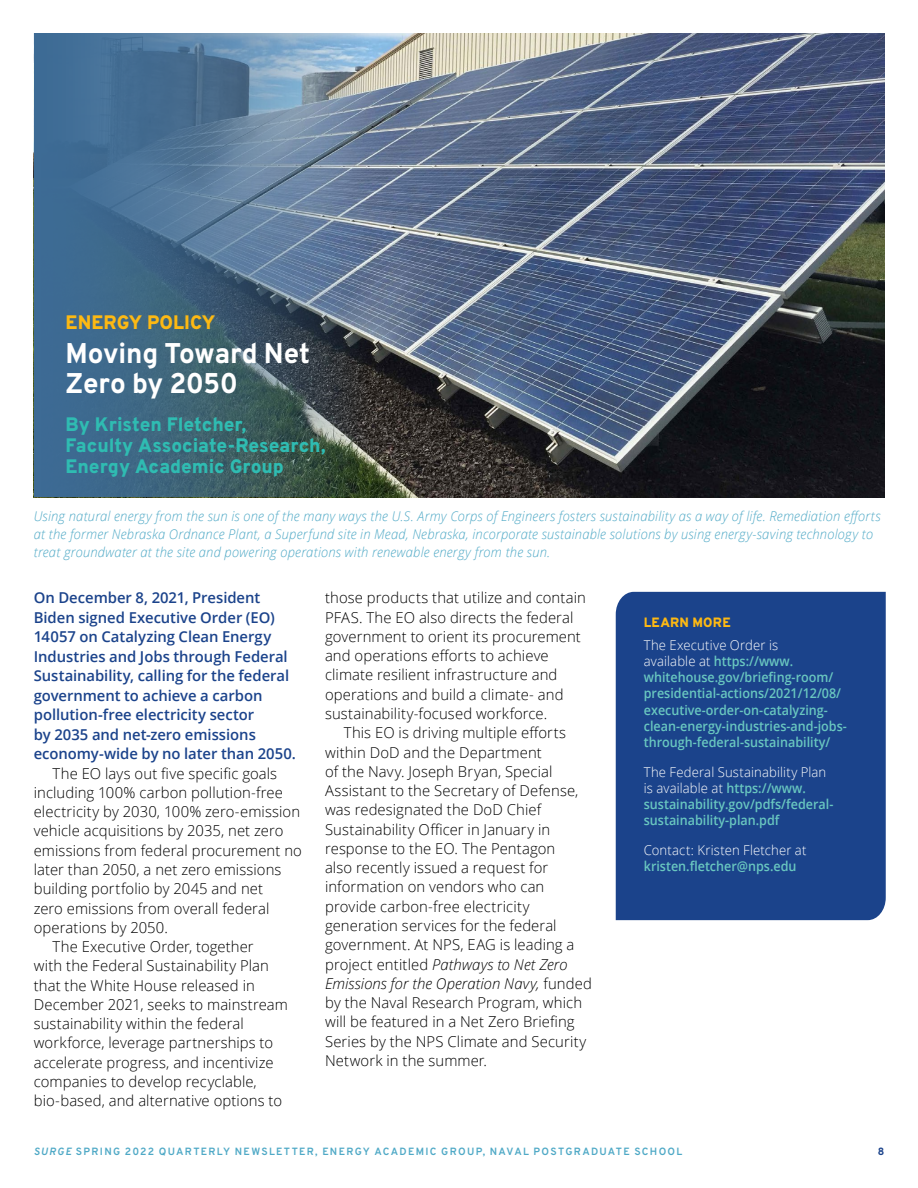
<style>
.page{position:relative;width:918px;height:1188px;background:#fff}
.page>*{position:absolute;margin:0;border:0;box-sizing:border-box;transform-origin:0 0}
.t1{font:800 28.5px/30px "Overpass";letter-spacing:-.005em;color:#fff}
.t2{font:800 19.5px/21px "Overpass";color:#2fbcb2}
.t3{font:800 19.5px "Overpass";letter-spacing:.005em;color:#fdb913}
.t4{font:300 15px/19.4px "Open Sans";letter-spacing:.005em;color:#000}
.t5{font:600 15px/19.5px "Open Sans";letter-spacing:-.005em;color:#1b438b}
.t6{font:600 13.5px/16.2px "Open Sans";color:#69c7c0;scale:.93 1}
.t7{font:italic 300 13.5px/18px "Open Sans";letter-spacing:.015em;color:#4fa9c6;scale:.96 1}
.t8{font:300 13.5px "Open Sans";letter-spacing:.01em;color:#fff}
.t9{font:800 13.5px "Overpass";letter-spacing:.015em;color:#fdb913}
.t10{font:700 10.5px "Overpass";letter-spacing:.125em;color:#4fa9c6}
.t11{font:800 10.5px "Overpass";color:#1b438b}
.s1{font-style:italic}
.s2{font-weight:300;color:#fff}
</style>
<div class="page">
<img style="left:372px;top:34px;width:512px;height:463px">
<svg style="left:34px;top:34px;width:338px;height:463px;background:#4d6e89"></svg>
<div style="left:616px;top:592px;width:270px;height:328px;background:#1b438b"></div>
<h2 class="t3" style="left:66px;top:309px;width:151px">ENERGY POLICY</h2>
<h1 class="t1" style="left:66px;top:338px;width:246px">Moving Toward Net<br>Zero by 2050</h1>
<h2 class="t2" style="left:66px;top:414px;width:262px">By Kristen Fletcher,<br>Faculty Associate-Research,<br>Energy Academic Group</h2>
<p class="t7" style="left:34px;top:506px;width:884px">Using natural energy from the sun is one of the many ways the U.S. Army Corps of Engineers fosters sustainability as a way of life. Remediation efforts at the former Nebraska Ordnance Plant, a Superfund site in Mead, Nebraska, incorporate sustainable solutions by using energy-saving technology to treat groundwater at the site and powering operations with renewable energy from the sun.</p>
<p class="t5" style="left:34px;top:588px;width:264px">On December 8, 2021, President Biden signed Executive Order (EO)<br>14057 on Catalyzing Clean Energy Industries and Jobs through Federal Sustainability, calling for the federal government to achieve a carbon pollution-free electricity sector<br>by 2035 and net-zero emissions economy-wide by no later than 2050.</p>
<p class="t4" style="left:53px;top:763px;width:226px">The EO lays out five specific goals</p>
<p class="t4" style="left:34px;top:782px;width:251px">including 100% carbon pollution-free</p>
<p class="t4" style="left:34px;top:802px;width:268px">electricity by 2030, 100% zero-emission</p>
<p class="t4" style="left:34px;top:821px;width:251px">vehicle acquisitions by 2035, net zero</p>
<p class="t4" style="left:34px;top:840px;width:270px">emissions from federal procurement no</p>
<p class="t4" style="left:34px;top:859px;width:249px">later than 2050, a net zero emissions</p>
<p class="t4" style="left:34px;top:879px;width:231px">building portfolio by 2045 and net</p>
<p class="t4" style="left:34px;top:898px;width:237px">zero emissions from overall federal</p>
<p class="t4" style="left:34px;top:917px;width:136px">operations by 2050.</p>
<p class="t4" style="left:53px;top:937px;width:203px">The Executive Order, together</p>
<p class="t4" style="left:34px;top:956px;width:237px">with the Federal Sustainability Plan</p>
<p class="t4" style="left:34px;top:975px;width:223px">that the White House released in</p>
<p class="t4" style="left:34px;top:994px;width:256px">December 2021, seeks to mainstream</p>
<p class="t4" style="left:34px;top:1014px;width:212px">sustainability within the federal</p>
<p class="t4" style="left:34px;top:1033px;width:241px">workforce, leverage partnerships to</p>
<p class="t4" style="left:34px;top:1052px;width:241px">accelerate progress, and incentivize</p>
<p class="t4" style="left:34px;top:1071px;width:225px">companies to develop recyclable,</p>
<p class="t4" style="left:34px;top:1091px;width:250px">bio-based, and alternative options to</p>
<p class="t4" style="left:325px;top:588px;width:262px">those products that utilize and contain PFAS. The EO also directs the federal government to orient its procurement and operations efforts to achieve climate resilient infrastructure and operations and build a climate- and sustainability-focused workforce.</p>
<p class="t4" style="left:325px;top:723px;width:268px;text-indent:19px">This EO is driving multiple efforts within DoD and the Department<br>of the Navy. Joseph Bryan, Special Assistant to the Secretary of Defense, was redesignated the DoD Chief Sustainability Officer in January in response to the EO. The Pentagon<br>also recently issued a request for information on vendors who can provide carbon-free electricity generation services for the federal government. At NPS, EAG is leading a project entitled <span class="s1">Pathways to Net Zero Emissions for the Operation Navy,</span> funded by the Naval Research Program, which will be featured in a Net Zero Briefing Series by the NPS Climate and Security Network in the summer.</p>
<p class="t9" style="left:644px;top:612px;width:88px">LEARN MORE</p>
<p class="t6" style="left:644px;top:636px;width:220px"><span class="s2">The Executive Order is<br>available at</span> https://www. whitehouse.gov/briefing-room/ presidential-actions/2021/12/08/ executive-order-on-catalyzing&shy;clean-energy-industries-and-jobs&shy;through-federal-sustainability/</p>
<p class="t6" style="left:644px;top:763px;width:205px"><span class="s2">The Federal Sustainability Plan is available at</span> https://www. sustainability.gov/pdfs/federal&shy;sustainability-plan.pdf</p>
<p class="t8" style="left:644px;top:841px;width:164px">Contact: Kristen Fletcher at</p>
<p class="t6" style="left:644px;top:858px;width:166px">kristen.fletcher@nps.edu</p>
<p class="t10" style="left:34px;top:1144px;width:650px"><span class="s1">SURGE</span> SPRING 2022 QUARTERLY NEWSLETTER, ENERGY ACADEMIC GROUP, NAVAL POSTGRADUATE SCHOOL</p>
<p class="t11" style="left:878px;top:1144px;width:8px">8</p>
</div>
